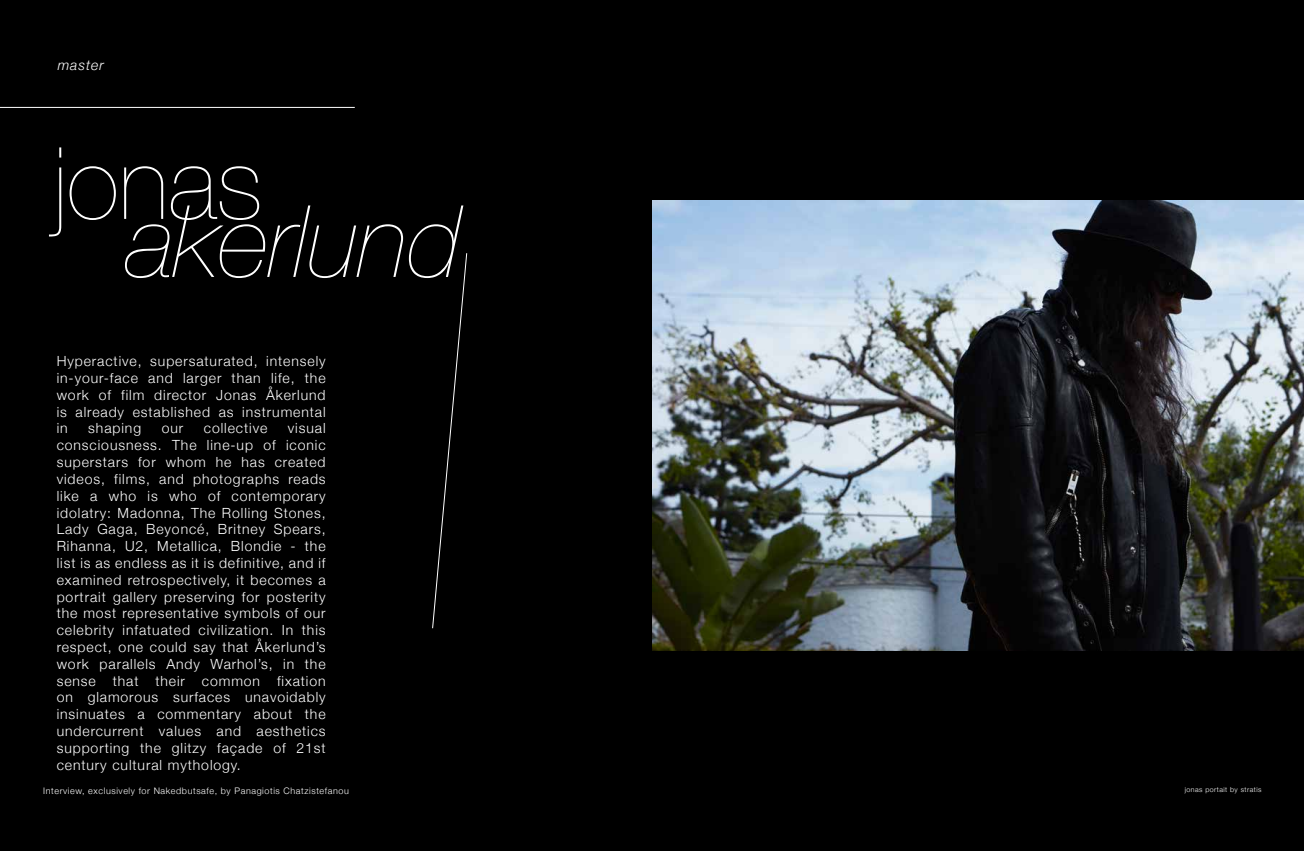
<style>
.page{position:relative;width:1304px;height:851px;background:#fff}
.page>*{position:absolute;margin:0;border:0;box-sizing:border-box;transform-origin:0 0}
.t1{font:italic 200 100px "Helvetica Neue";color:#fff}
.t2{font:200 100px "Helvetica Neue";color:#fff}
.t3{font:300 14px/16.8px "Helvetica Neue";letter-spacing:.065em;color:#fff;text-align:justify}
.t4{font:italic 300 14px "Helvetica Neue";letter-spacing:.065em;color:#fff}
.t5{font:300 9px "Helvetica Neue";letter-spacing:.065em;color:#fff}
.t6{font:300 7px "Helvetica Neue";letter-spacing:.065em;color:#fff}
</style>
<div class="page">
<div style="left:0;top:0;width:1303px;height:850px;background:#000"></div>
<svg style="left:432px;top:253px;width:35px;height:375px"></svg>
<hr style="left:0;top:107px;width:355px;height:1px;background:#fff">
<img style="left:652px;top:200px;width:651px;height:450px">
<p class="t4" style="left:58px;top:56px;width:48px">master</p>
<h1 class="t2" style="left:54px;top:126px;width:211px">jonas</h1>
<h1 class="t1" style="left:127px;top:184px;width:337px">akerlund</h1>
<p class="t3" style="left:57px;top:352px;width:270px">Hyperactive, supersaturated, intensely in-your-face and larger than life, the work of film director Jonas Åkerlund is already established as instrumental in</p>
<p class="t3" style="left:57px;top:420px;width:270px;text-indent:231px">visual consciousness. The line-up of iconic superstars for whom he has created videos, films, and photographs reads like a who is who of contemporary idolatry: Madonna, The Rolling Stones, Lady Gaga, Beyoncé, Britney Spears, Rihanna, U2, Metallica, Blondie - the list is as endless as it is definitive, and if examined retrospectively, it becomes a portrait gallery preserving for posterity the most representative symbols of our celebrity infatuated civilization. In this respect, one could say that Åkerlund’s work parallels Andy Warhol’s, in the sense that their common fixation on glamorous surfaces unavoidably insinuates a commentary about the undercurrent values and aesthetics supporting the glitzy façade of 21st century cultural mythology.</p>
<p class="t3" style="left:88px;top:420px;width:54px">shaping</p>
<p class="t3" style="left:162px;top:420px;width:23px">our</p>
<p class="t3" style="left:204px;top:420px;width:65px">collective</p>
<p class="t5" style="left:43px;top:785px;width:307px">Interview, exclusively for Nakedbutsafe, by Panagiotis Chatzistefanou</p>
<p class="t6" style="left:1185px;top:785px;width:78px">jonas portait by stratis</p>
</div>
